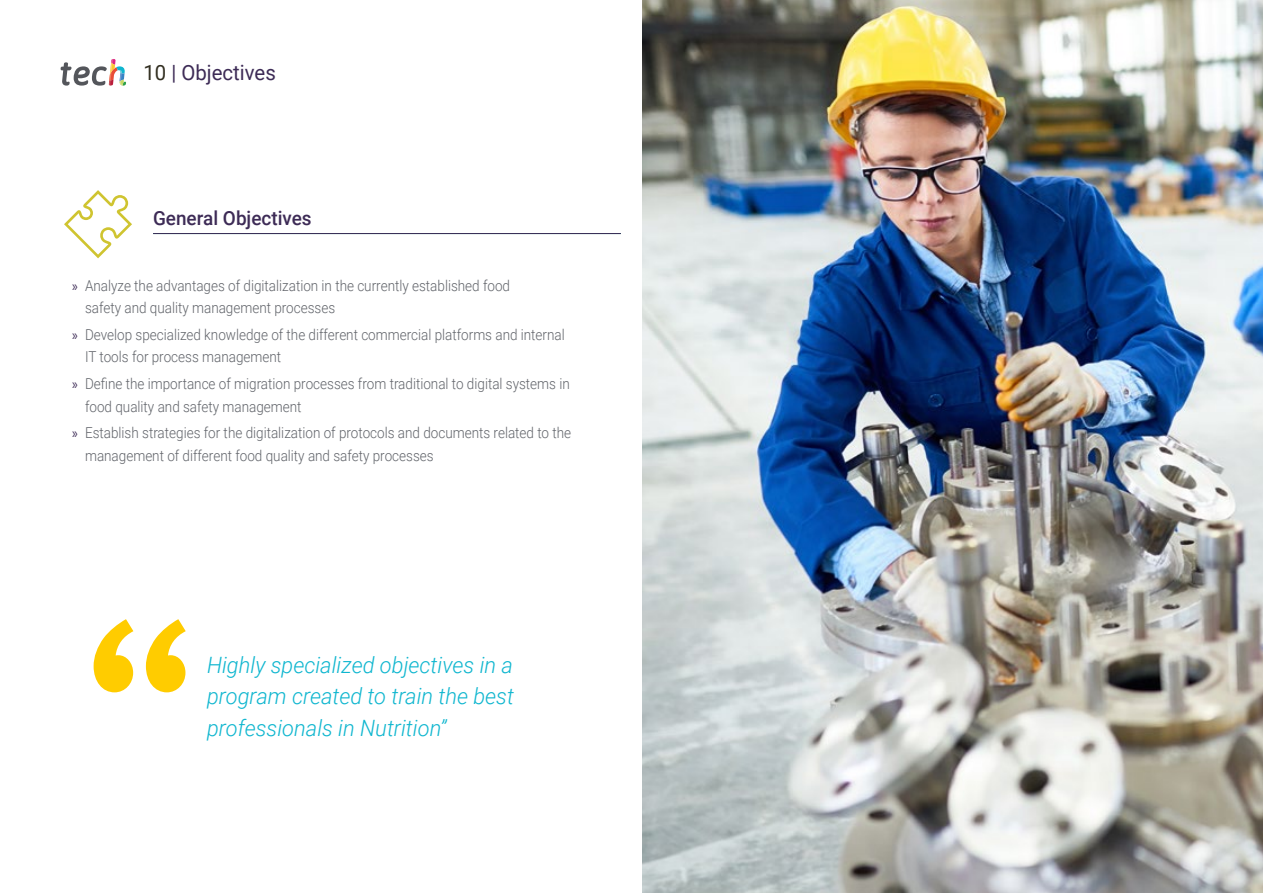
<style>
.page{position:relative;width:1263px;height:893px;background:#fff}
.page>*{position:absolute;margin:0;border:0;box-sizing:border-box;transform-origin:0 0}
.t1{font:italic 300 22.5px/31.5px "Roboto";color:#0fb6cf;text-align:justify}
.t2{font:21px "Roboto";color:#3d2b56}
.t3{font:500 19.5px "Roboto";color:#3d2b56}
.t4{font:300 15px/22.5px "Roboto";color:#61646a;scale:.9 1}
.s1{color:#312e20}
.s2{font-family:"Myriad Pro";font-weight:400;color:#3d2b56}
</style>
<div class="page">
<hr style="left:153px;top:233px;width:468px;height:1px;background:#3d2b56">
<svg style="left:64px;top:190px;width:68px;height:68px"></svg>
<img style="left:642px;top:0;width:621px;height:893px">
<svg style="left:61px;top:59px;width:65px;height:27px"></svg>
<svg style="left:94px;top:619px;width:92px;height:73px"></svg>
<h2 class="t2" style="left:144px;top:57px;width:134px"><span class="s1">10</span> | Objectives</h2>
<h3 class="t3" style="left:153px;top:205px;width:160px">General Objectives</h3>
<p class="t4" style="left:85px;top:273px;width:474px;text-indent:-13px"><span class="s2">»</span> Analyze the advantages of digitalization in the currently established food safety and quality management processes</p>
<p class="t4" style="left:85px;top:323px;width:535px;text-indent:-13px"><span class="s2">»</span> Develop specialized knowledge of the different commercial platforms and internal<br>IT tools for process management</p>
<p class="t4" style="left:85px;top:372px;width:540px;text-indent:-13px"><span class="s2">»</span> Define the importance of migration processes from traditional to digital systems in food quality and safety management</p>
<p class="t4" style="left:85px;top:421px;width:542px;text-indent:-13px"><span class="s2">»</span> Establish strategies for the digitalization of protocols and documents related to the management of different food quality and safety processes</p>
<h1 class="t1" style="left:207px;top:648px;width:309px">Highly specialized objectives in a program created to train the best professionals in Nutrition”</h1>
</div>
